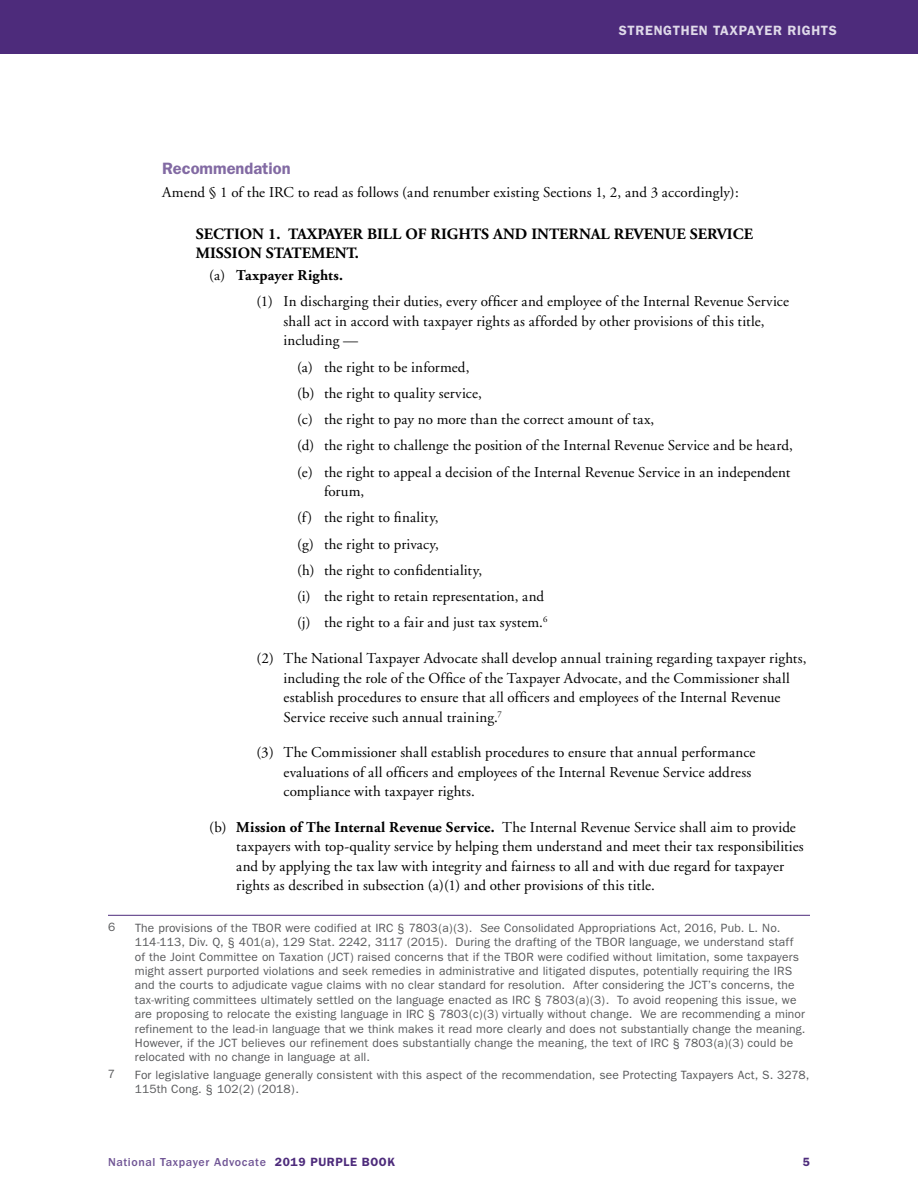
<style>
.page{position:relative;width:918px;height:1188px;background:#fff}
.page>*{position:absolute;margin:0;border:0;box-sizing:border-box;transform-origin:0 0}
.t1{font:600 16.5px "Franklin Gothic";color:#826aa3}
.t2{font:700 15.75px/18.9px "Adobe Garamond";color:#000}
.t3{font:15px/26.2px "Adobe Garamond";letter-spacing:.01em;color:#000}
.t4{font:600 13.5px "Franklin Gothic";letter-spacing:.05em;color:#dfd9e9}
.t5{font:12px/14.4px "Franklin Gothic";letter-spacing:.015em;color:#58595b}
.t6{font:500 12px "Franklin Gothic";letter-spacing:.05em;color:#705595}
.t7{font:600 12px "Franklin Gothic";color:#4d2b7b}
.s1{font-weight:700}
.s2{font-style:italic}
.s3{font-weight:600;color:#4d2b7b}
</style>
<div class="page">
<div style="left:0;top:0;width:918px;height:54px;background:#4d2b7b"></div>
<hr style="left:108px;top:915px;width:702px;height:1px;background:#4d2b7b">
<p class="t4" style="left:619px;top:23px;width:218px">STRENGTHEN TAXPAYER RIGHTS</p>
<p class="t1" style="left:162px;top:159px;width:130px">RECOMMENDATION</p>
<p class="t3" style="left:162px;top:180px;width:578px">Amend § 1 of the IRC to read as follows (and renumber existing Sections 1, 2, and 3 accordingly):</p>
<p class="t2" style="left:196px;top:225px;width:559px">SECTION 1. TAXPAYER BILL OF RIGHTS AND INTERNAL REVENUE SERVICE<br>MISSION STATEMENT.</p>
<p class="t3" style="left:256px;top:263px;width:534px;text-indent:-47px">(a) <span class="s1">Taxpayer Rights.<br></span>(1) In discharging their duties, every officer and employee of the Internal Revenue Service</p>
<p class="t3" style="left:284px;top:312px;width:482px;line-height:19.5px">shall act in accord with taxpayer rights as afforded by other provisions of this title, including —</p>
<p class="t3" style="left:297px;top:354px;width:497px">(a) the right to be informed,<br>(b) the right to quality service,<br>(c) the right to pay no more than the correct amount of tax,<br>(d) the right to challenge the position of the Internal Revenue Service and be heard, (e) the right to appeal a decision of the Internal Revenue Service in an independent</p>
<p class="t3" style="left:297px;top:479px;width:252px;text-indent:27px">forum,<br>(f) the right to finality,<br>(g) the right to privacy,<br>(h) the right to confidentiality,<br>(i) the right to retain representation, and (j) the right to a fair and just tax system.<sup>6</sup></p>
<p class="t3" style="left:284px;top:649px;width:525px;line-height:19.5px;text-indent:-27px">(2) The National Taxpayer Advocate shall develop annual training regarding taxpayer rights, including the role of the Office of the Taxpayer Advocate, and the Commissioner shall establish procedures to ensure that all officers and employees of the Internal Revenue Service receive such annual training.<sup>7</sup></p>
<p class="t3" style="left:284px;top:743px;width:474px;line-height:19.5px;text-indent:-27px">(3) The Commissioner shall establish procedures to ensure that annual performance evaluations of all officers and employees of the Internal Revenue Service address compliance with taxpayer rights.</p>
<p class="t3" style="left:236px;top:818px;width:569px;line-height:19.5px;text-indent:-27px">(b) <span class="s1">Mission of The Internal Revenue Service.</span> The Internal Revenue Service shall aim to provide taxpayers with top-quality service by helping them understand and meet their tax responsibilities and by applying the tax law with integrity and fairness to all and with due regard for taxpayer rights as described in subsection (a)(1) and other provisions of this title.</p>
<p class="t5" style="left:108px;top:920px;width:9px">6</p>
<p class="t5" style="left:135px;top:921px;width:672px">The provisions of the TBOR were codified at IRC § 7803(a)(3). <span class="s2">See</span> Consolidated Appropriations Act, 2016, Pub. L. No.<br>114-113, Div. Q, § 401(a), 129 Stat. 2242, 3117 (2015). During the drafting of the TBOR language, we understand staff of the Joint Committee on Taxation (JCT) raised concerns that if the TBOR were codified without limitation, some taxpayers might assert purported violations and seek remedies in administrative and litigated disputes, potentially requiring the IRS and the courts to adjudicate vague claims with no clear standard for resolution. After considering the JCT’s concerns, the tax-writing committees ultimately settled on the language enacted as IRC § 7803(a)(3). To avoid reopening this issue, we are proposing to relocate the existing language in IRC § 7803(c)(3) virtually without change. We are recommending a minor refinement to the lead-in language that we think makes it read more clearly and does not substantially change the meaning.<br>However, if the JCT believes our refinement does substantially change the meaning, the text of IRC § 7803(a)(3) could be relocated with no change in language at all.</p>
<p class="t5" style="left:108px;top:1067px;width:9px">7</p>
<p class="t5" style="left:135px;top:1068px;width:676px">For legislative language generally consistent with this aspect of the recommendation, see Protecting Taxpayers Act, S. 3278,<br>115th Cong. § 102(2) (2018).</p>
<p class="t6" style="left:108px;top:1155px;width:289px">National Taxpayer Advocate <span class="s3">2019 PURPLE BOOK</span></p>
<p class="t7" style="left:803px;top:1154px;width:9px">5</p>
</div>
